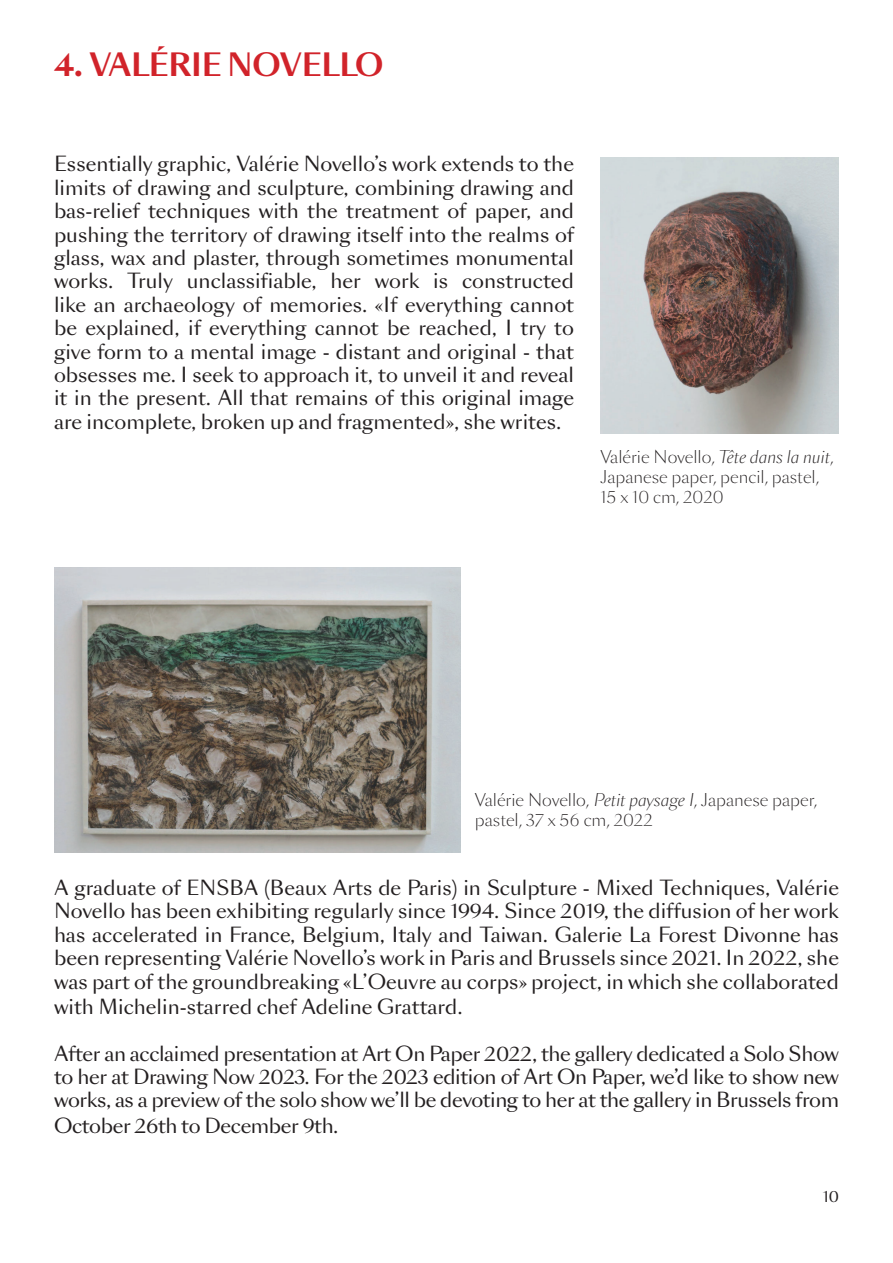
<style>
.page{position:relative;width:893px;height:1263px;background:#fff}
.page>*{position:absolute;margin:0;border:0;box-sizing:border-box;transform-origin:0 0}
.t1{font:700 30px "Sang Bleu Sans";letter-spacing:-.01em;color:#d1232a}
.t2{font:19.5px/23.4px "Sang Bleu Sans";color:#231f20;text-align:justify}
.t3{font:19.5px "Sang Bleu Sans";letter-spacing:-.02em;color:#231f20}
.t4{font:300 16.5px/19.8px "Sang Bleu Sans";color:#231f20}
.t5{font:15px "Sang Bleu Sans";color:#231f20}
.s1{font-style:italic}
</style>
<div class="page">
<img style="left:600px;top:157px;width:239px;height:277px">
<img style="left:54px;top:568px;width:406px;height:285px">
<h1 class="t1" style="left:54px;top:45px;width:331px">4. VALÉRIE NOVELLO</h1>
<p class="t2" style="left:54px;top:153px;width:522px">Essentially graphic, Valérie Novello’s work extends to the limits of drawing and sculpture, combining drawing and bas-relief techniques with the treatment of paper, and pushing the territory of drawing itself into the realms of glass, wax and plaster, through sometimes monumental works. Truly unclassifiable, her work is constructed like an archaeology of memories. «If everything cannot be explained, if everything cannot be reached, I try to give form to a mental image - distant and original - that obsesses me. I seek to approach it, to unveil it and reveal it in the present. All that remains of this original image are incomplete, broken up and fragmented», she writes.</p>
<p class="t4" style="left:600px;top:448px;width:235px">Valérie Novello, <span class="s1">Tête dans la nuit</span>,<br>Japanese paper, pencil, pastel,<br>15 x 10 cm, 2020</p>
<p class="t4" style="left:475px;top:790px;width:343px">Valérie Novello, <span class="s1">Petit paysage I</span>, Japanese paper, pastel, 37 x 56 cm, 2022</p>
<p class="t2" style="left:54px;top:876px;width:786px">A graduate of ENSBA (Beaux Arts de Paris) in Sculpture - Mixed Techniques, Valérie Novello has been exhibiting regularly since 1994. Since 2019, the diffusion of her work has accelerated in France, Belgium, Italy and Taiwan. Galerie La Forest Divonne has been representing Valérie Novello’s work in Paris and Brussels since 2021. In 2022, she was part of the groundbreaking «L’Oeuvre au corps» project, in which she collaborated</p>
<p class="t2" style="left:54px;top:995px;width:410px">with Michelin-starred chef Adeline Grattard.</p>
<p class="t2" style="left:54px;top:1042px;width:787px">After an acclaimed presentation at Art On Paper 2022, the gallery dedicated a Solo Show to her at Drawing Now 2023. For the 2023 edition of Art On Paper, we’d like to show new works, as a preview of the solo show we’ll be devoting to her at the gallery in Brussels from</p>
<p class="t3" style="left:54px;top:1113px;width:286px">October 26th to December 9th.</p>
<p class="t5" style="left:823px;top:1187px;width:18px">10</p>
</div>
